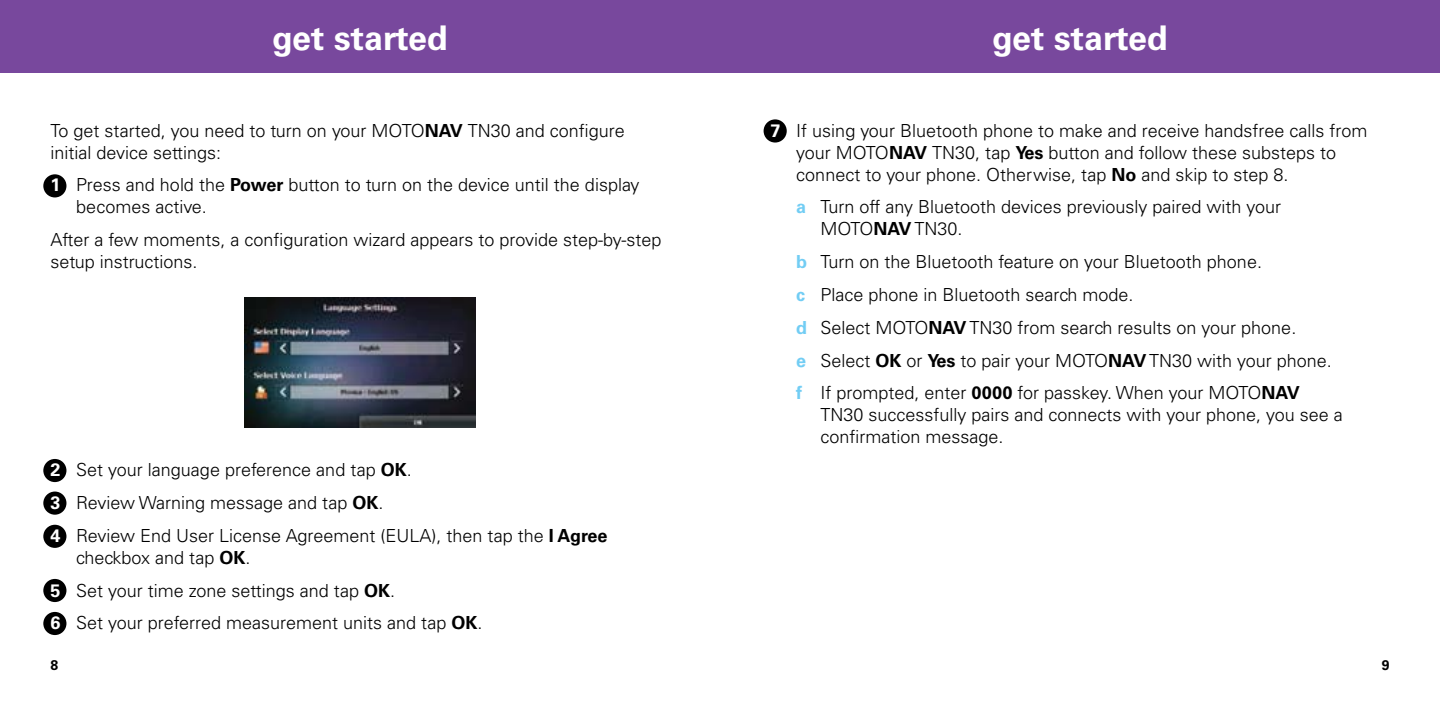
<style>
.page{position:relative;width:1440px;height:720px;background:#fff}
.page>*{position:absolute;margin:0;border:0;box-sizing:border-box;transform-origin:0 0}
.t1{font:700 34px "Univers";color:#fff}
.t2{font:300 18px/32.8px "Univers";color:#000}
.t3{font:700 14px "Univers";color:#000}
.s1{font-weight:700}
.s2{font-weight:700;color:#fff}
.s3{font-weight:700;color:#72cdf4}
</style>
<div class="page">
<div style="left:764px;top:119px;width:23px;height:24px;background:#000;border-radius:50%"></div>
<div style="left:720px;top:0;width:720px;height:73px;background:#78489d"></div>
<div style="left:43px;top:492px;width:23px;height:23px;background:#000;border-radius:50%"></div>
<div style="left:43px;top:525px;width:23px;height:23px;background:#000;border-radius:50%"></div>
<div style="left:43px;top:579px;width:23px;height:23px;background:#000;border-radius:50%"></div>
<div style="left:43px;top:612px;width:23px;height:23px;background:#000;border-radius:50%"></div>
<div style="left:43px;top:459px;width:23px;height:23px;background:#000;border-radius:50%"></div>
<div style="left:43px;top:174px;width:23px;height:23px;background:#000;border-radius:50%"></div>
<div style="left:0;top:0;width:720px;height:73px;background:#78489d"></div>
<img style="left:245px;top:297px;width:230px;height:131px">
<h1 class="t1" style="left:272px;top:18px;width:177px">get started</h1>
<p class="t2" style="left:50px;top:119px;width:576px;line-height:22px">To get started, you need to turn on your MOTO<span class="s1">NAV</span> TN30 and configure initial device settings:</p>
<p class="t2" style="left:76px;top:174px;width:565px;line-height:22px;text-indent:-26px"><span class="s2">1</span> Press and hold the <span class="s1">Power</span> button to turn on the device until the display becomes active.</p>
<p class="t2" style="left:50px;top:229px;width:613px;line-height:22px">After a few moments, a configuration wizard appears to provide step-by-step setup instructions.</p>
<p class="t2" style="left:50px;top:453px;width:559px"><span class="s2">2</span> Set your language preference and tap <span class="s1">OK</span>.<br><span class="s2">3</span> Review Warning message and tap <span class="s1">OK</span>.<br><span class="s2">4</span> Review End User License Agreement (EULA), then tap the <span class="s1">I Agree</span></p>
<p class="t2" style="left:50px;top:541px;width:434px;text-indent:26px">checkbox and tap <span class="s1">OK</span>.<br><span class="s2">5</span> Set your time zone settings and tap <span class="s1">OK</span>.<br><span class="s2">6</span> Set your preferred measurement units and tap <span class="s1">OK</span>.</p>
<h1 class="t1" style="left:992px;top:18px;width:177px">get started</h1>
<p class="t2" style="left:796px;top:119px;width:573px;line-height:22px;text-indent:-26px"><span class="s2">7</span> If using your Bluetooth phone to make and receive handsfree calls from your MOTO<span class="s1">NAV</span> TN30, tap <span class="s1">Yes</span> button and follow these substeps to connect to your phone. Otherwise, tap <span class="s1">No</span> and skip to step 8.</p>
<p class="t2" style="left:820px;top:196px;width:462px;line-height:22px;text-indent:-24px"><span class="s3">a</span> Turn off any Bluetooth devices previously paired with your<br>MOTO<span class="s1">NAV</span> TN30.</p>
<p class="t2" style="left:796px;top:245px;width:537px"><span class="s3">b</span> Turn on the Bluetooth feature on your Bluetooth phone.<br><span class="s3">c</span> Place phone in Bluetooth search mode.<br><span class="s3">d</span> Select MOTO<span class="s1">NAV</span> TN30 from search results on your phone.<br><span class="s3">e</span> Select <span class="s1">OK</span> or <span class="s1">Yes</span> to pair your MOTO<span class="s1">NAV</span> TN30 with your phone. <span class="s3">f</span> If prompted, enter <span class="s1">0000</span> for passkey. When your MOTO<span class="s1">NAV</span></p>
<p class="t2" style="left:820px;top:404px;width:524px;line-height:22px">TN30 successfully pairs and connects with your phone, you see a confirmation message.</p>
<p class="t3" style="left:50px;top:657px;width:9px">8</p>
<p class="t3" style="left:1382px;top:656px;width:9px">9</p>
</div>
